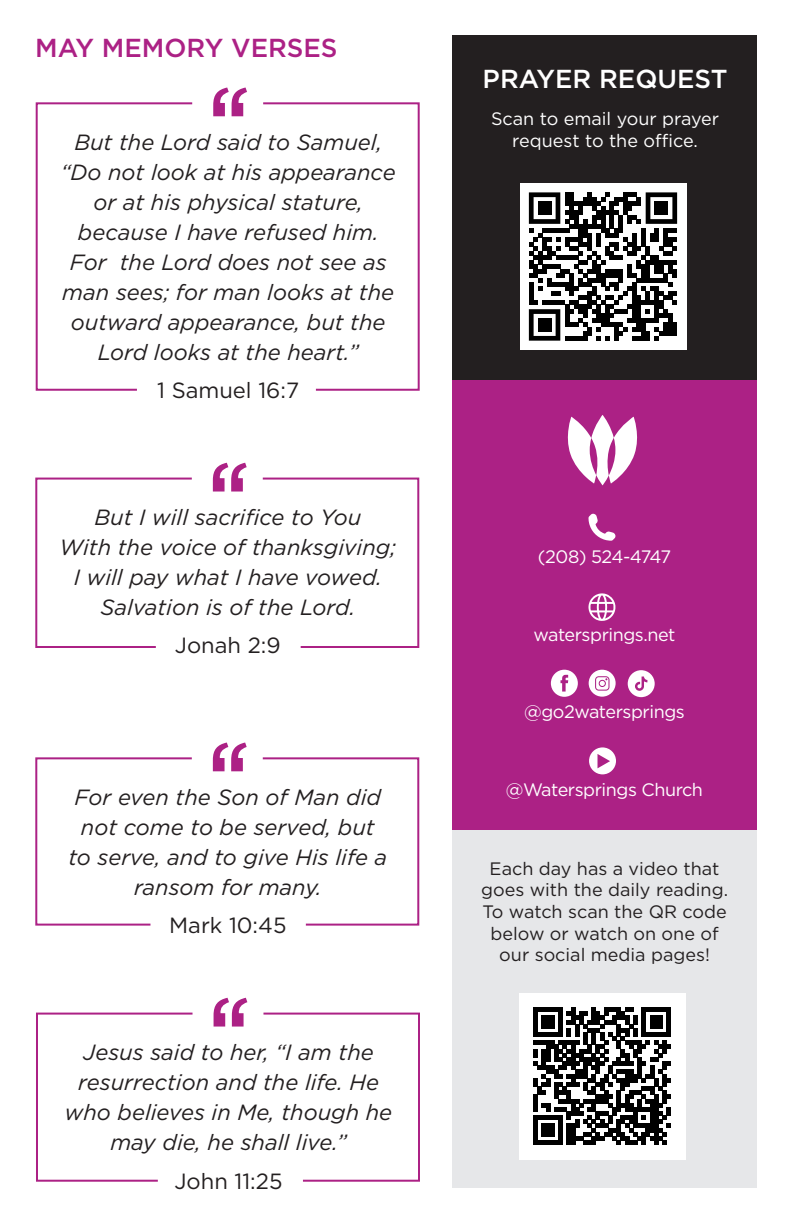
<style>
.page{position:relative;width:792px;height:1224px;background:#fff}
.page>*{position:absolute;margin:0;border:0;box-sizing:border-box;transform-origin:0 0}
.t1{font:500 26px "Gotham";color:#ac2185}
.t2{font:500 26px "Gotham";color:#fff}
.t3{font:italic 22px/30px "Gotham";color:#231f20;text-align:center}
.t4{font:22px "Gotham";color:#231f20}
.t5{font:18px/21.6px "Gotham";color:#231f20;text-align:center}
.t6{font:18px "Gotham";letter-spacing:-.025em;color:#fff}
.t7{font:18px "Gotham";color:#fff}
.t8{font:18px "Gotham";letter-spacing:-.05em;color:#fff}
</style>
<div class="page">
<div style="left:453px;top:36px;width:304px;height:345px;background:#231f20"></div>
<div style="left:453px;top:381px;width:304px;height:475px;background:#ac2185"></div>
<div style="left:453px;top:830px;width:304px;height:358px;background:#e6e7e9"></div>
<div style="left:519px;top:993px;width:167px;height:167px;background:#fff"></div>
<svg style="left:534px;top:1008px;width:137px;height:137px"></svg>
<svg style="left:588px;top:513px;width:28px;height:28px"></svg>
<svg style="left:589px;top:593px;width:27px;height:28px"></svg>
<svg style="left:551px;top:670px;width:27px;height:27px"></svg>
<svg style="left:589px;top:747px;width:27px;height:27px"></svg>
<svg style="left:589px;top:670px;width:27px;height:27px"></svg>
<svg style="left:567px;top:415px;width:71px;height:70px"></svg>
<div style="left:520px;top:183px;width:166px;height:167px;background:#fff"></div>
<svg style="left:529px;top:192px;width:148px;height:149px"></svg>
<div style="left:538px;top:201px;width:13px;height:14px;background:#000"></div>
<div style="left:655px;top:201px;width:13px;height:14px;background:#000"></div>
<div style="left:538px;top:318px;width:13px;height:14px;background:#000"></div>
<svg style="left:213px;top:88px;width:34px;height:28px"></svg>
<svg style="left:35px;top:102px;width:158px;height:289px"></svg>
<svg style="left:263px;top:102px;width:157px;height:289px"></svg>
<svg style="left:213px;top:463px;width:34px;height:29px"></svg>
<svg style="left:35px;top:477px;width:157px;height:171px"></svg>
<svg style="left:262px;top:477px;width:158px;height:171px"></svg>
<svg style="left:213px;top:743px;width:34px;height:28px"></svg>
<svg style="left:35px;top:757px;width:157px;height:169px"></svg>
<svg style="left:262px;top:757px;width:158px;height:169px"></svg>
<svg style="left:214px;top:998px;width:33px;height:29px"></svg>
<svg style="left:36px;top:1012px;width:157px;height:170px"></svg>
<svg style="left:263px;top:1012px;width:157px;height:170px"></svg>
<svg style="left:628px;top:670px;width:27px;height:27px"></svg>
<p class="t1" style="left:35px;top:31px;width:304px">MAY MEMORY VERSES</p>
<p class="t2" style="left:483px;top:62px;width:246px">PRAYER REQUEST</p>
<p class="t7" style="left:491px;top:107px;width:230px">Scan to email your prayer</p>
<p class="t3" style="left:74px;top:127px;width:309px">But the Lord said to Samuel,</p>
<p class="t7" style="left:512px;top:129px;width:187px">request to the office.</p>
<p class="t3" style="left:61px;top:157px;width:337px">“Do not look at his appearance or at his physical stature, because I have refused him.<br>For the Lord does not see as man sees; for man looks at the outward appearance, but the<br>Lord looks at the heart.”</p>
<p class="t4" style="left:157px;top:376px;width:143px">1 Samuel 16:7</p>
<p class="t3" style="left:60px;top:502px;width:338px">But I will sacrifice to You<br>With the voice of thanksgiving;<br>I will pay what I have vowed.<br>Salvation is of the Lord.</p>
<p class="t4" style="left:175px;top:632px;width:107px">Jonah 2:9</p>
<p class="t3" style="left:68px;top:782px;width:320px">For even the Son of Man did not come to be served, but to serve, and to give His life a ransom for many.</p>
<p class="t4" style="left:169px;top:911px;width:119px">Mark 10:45</p>
<p class="t3" style="left:65px;top:1037px;width:329px">Jesus said to her, “I am the resurrection and the life. He who believes in Me, though he may die, he shall live.”</p>
<p class="t4" style="left:174px;top:1167px;width:110px">John 11:25</p>
<p class="t8" style="left:538px;top:546px;width:135px">(208) 524-4747</p>
<p class="t6" style="left:533px;top:623px;width:144px">watersprings.net</p>
<p class="t6" style="left:524px;top:700px;width:162px">@go2watersprings</p>
<p class="t6" style="left:506px;top:778px;width:199px">@Watersprings Church</p>
<p class="t5" style="left:481px;top:857px;width:248px">Each day has a video that goes with the daily reading.<br>To watch scan the QR code below or watch on one of our social media pages!</p>
</div>
